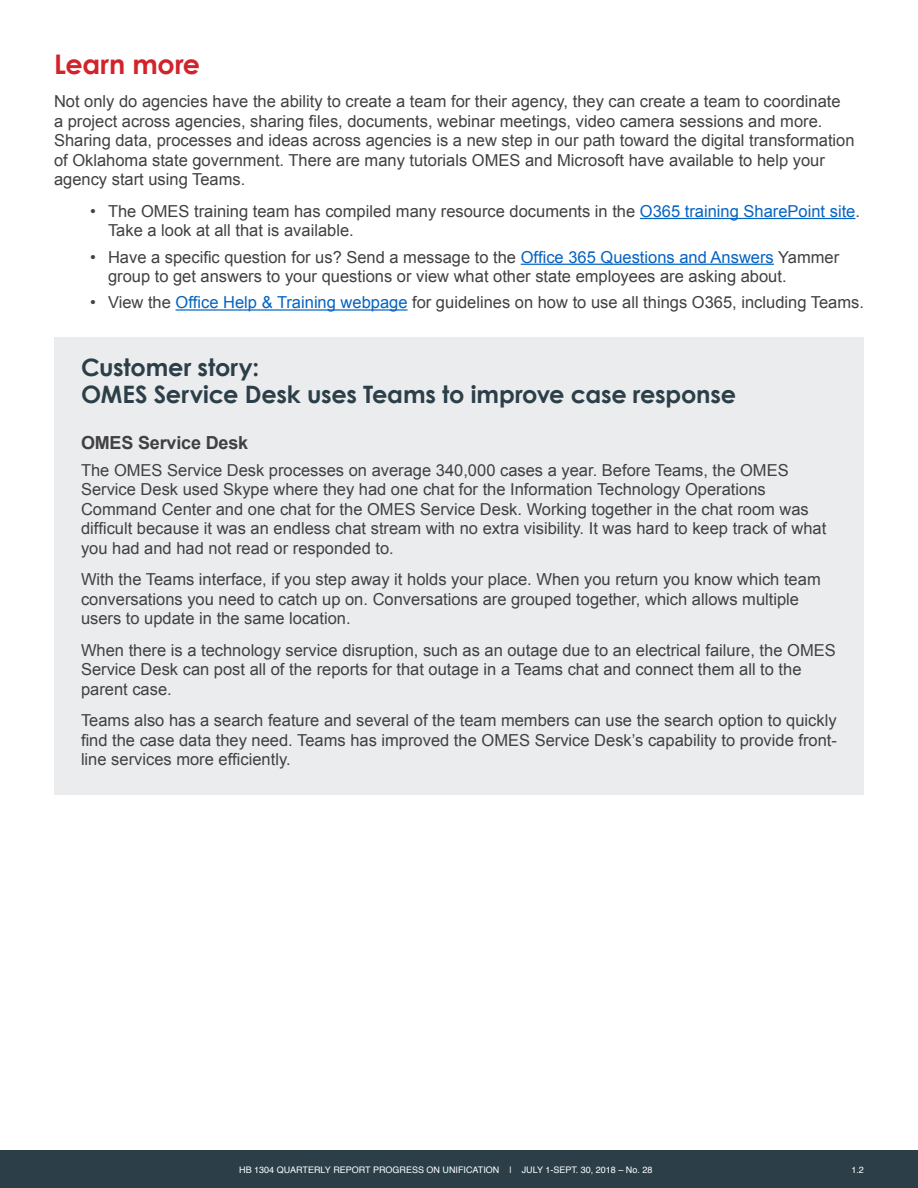
<style>
.page{position:relative;width:918px;height:1188px;background:#fff}
.page>*{position:absolute;margin:0;border:0;box-sizing:border-box;transform-origin:0 0}
.h2__Header{font:700 27px "Century Gothic";letter-spacing:-.01em;color:#d2232a}
.Shaded_Header_for_Ne{font:700 24px/27px "Century Gothic";letter-spacing:-.01em;color:#2c3f49}
.Shaded_News_Article{font:700 18px "Arial";letter-spacing:-.01em;color:#414042}
.Shaded_News_Article-2{font:16.5px/19.5px "Arial";color:#414042}
.Normal{font:16.5px/19.5px "Arial";color:#414042}
.t1{font:9px "Helvetica";color:#fff}
.s1{color:#0563c1}
</style>
<div class="page">
<div style="left:0;top:1150px;width:918px;height:38px;background:#2c3f49"></div>
<hr style="left:640px;top:218px;width:215px;height:1px;background:#0563c1">
<hr style="left:521px;top:264px;width:253px;height:1px;background:#0563c1">
<hr style="left:176px;top:309px;width:232px;height:2px;background:#0563c1">
<div style="left:54px;top:338px;width:810px;height:90px;background:#eaeced"></div>
<div style="left:54px;top:416px;width:810px;height:51px;background:#eaeced"></div>
<div style="left:54px;top:450px;width:810px;height:134px;background:#eaeced"></div>
<div style="left:54px;top:559px;width:810px;height:95px;background:#eaeced"></div>
<div style="left:54px;top:630px;width:810px;height:95px;background:#eaeced"></div>
<div style="left:54px;top:700px;width:810px;height:95px;background:#eaeced"></div>
<p class="h2__Header" style="left:54px;top:47px;width:148px">Learn more</p>
<p class="Normal" style="left:54px;top:92px;width:802px">Not only do agencies have the ability to create a team for their agency, they can create a team to coordinate<br>a project across agencies, sharing files, documents, webinar meetings, video camera sessions and more.<br>Sharing data, processes and ideas across agencies is a new step in our path toward the digital transformation of Oklahoma state government. There are many tutorials OMES and Microsoft have available to help your agency start using Teams.</p>
<p class="Normal" style="left:108px;top:201px;width:754px;text-indent:-18px">• The OMES training team has compiled many resource documents in the <span class="s1">O365 training SharePoint site</span>.<br>Take a look at all that is available.</p>
<p class="Normal" style="left:108px;top:247px;width:733px;text-indent:-18px">• Have a specific question for us? Send a message to the <span class="s1">Office 365 Questions and Answers</span> Yammer group to get answers to your questions or view what other state employees are asking about.</p>
<p class="Normal" style="left:90px;top:293px;width:776px">• View the <span class="s1">Office Help &amp; Training webpage</span> for guidelines on how to use all things O365, including Teams.</p>
<p class="Shaded_Header_for_Ne" style="left:81px;top:353px;width:657px">Customer story:<br>OMES Service Desk uses Teams to improve case response</p>
<p class="Shaded_News_Article" style="left:81px;top:431px;width:169px">OMES Service Desk</p>
<p class="Shaded_News_Article-2" style="left:81px;top:460px;width:747px">The OMES Service Desk processes on average 340,000 cases a year. Before Teams, the OMES Service Desk used Skype where they had one chat for the Information Technology Operations Command Center and one chat for the OMES Service Desk. Working together in the chat room was difficult because it was an endless chat stream with no extra visibility. It was hard to keep track of what you had and had not read or responded to.</p>
<p class="Shaded_News_Article-2" style="left:81px;top:570px;width:741px">With the Teams interface, if you step away it holds your place. When you return you know which team conversations you need to catch up on. Conversations are grouped together, which allows multiple users to update in the same location.</p>
<p class="Shaded_News_Article-2" style="left:81px;top:640px;width:756px">When there is a technology service disruption, such as an outage due to an electrical failure, the OMES<br>Service Desk can post all of the reports for that outage in a Teams chat and connect them all to the parent case.</p>
<p class="Shaded_News_Article-2" style="left:81px;top:711px;width:757px;text-align:justify">Teams also has a search feature and several of the team members can use the search option to quickly find the case data they need. Teams has improved the OMES Service Desk’s capability to provide front&shy;line services more efficiently.</p>
<p class="t1" style="left:239px;top:1163px;width:415px">HB 1304 QUARTERLY REPORT PROGRESS ON UNIFICATION | JULY 1-SEPT. 30, 2018 – No. 28</p>
<p class="t1" style="left:851px;top:1163px;width:14px">1.2</p>
</div>
